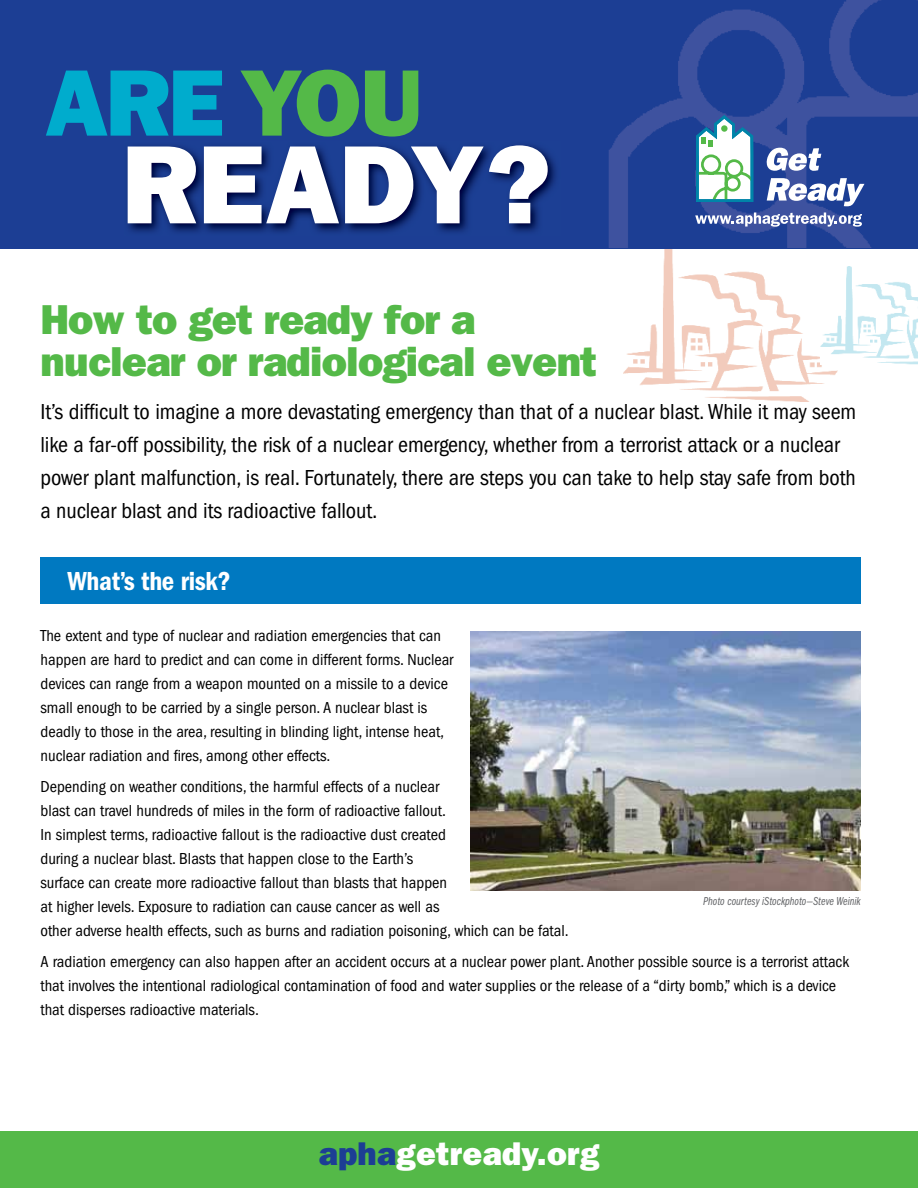
<style>
.page{position:relative;width:918px;height:1188px;background:#fff}
.page>*{position:absolute;margin:0;border:0;box-sizing:border-box;transform-origin:0 0}
.t1{font:800 111.9px "Franklin Gothic";color:#fff}
.t2{font:800 94.8px "Franklin Gothic";letter-spacing:-.02em;color:#00accd}
.t3{font:800 42px/42px "Franklin Gothic";letter-spacing:-.02em;color:#54b948}
.t4{font:800 33px "Franklin Gothic";letter-spacing:.01em;color:#fff}
.t5{font:600 condensed 27px "Franklin Gothic";letter-spacing:-.01em;color:#fff}
.t6{font:condensed 22.5px/33px "Franklin Gothic";letter-spacing:-.005em;color:#000}
.t7{font:condensed 16.5px/24px "Franklin Gothic";color:#000}
.t8{font:12px "Franklin Gothic Book Cmpr Ital";color:#656669}
.s1{color:#54b948}
.s2{color:#1c3e94}
</style>
<div class="page">
<img style="left:624px;top:248px;width:213px;height:154px">
<img style="left:820px;top:266px;width:98px;height:98px">
<div style="left:0;top:0;width:918px;height:248px;background:#1c3e94"></div>
<img style="left:609px;top:0;width:309px;height:247px">
<svg style="left:767px;top:178px;width:97px;height:28px"></svg>
<svg style="left:766px;top:148px;width:55px;height:23px"></svg>
<img style="left:127px;top:144px;width:429px;height:89px">
<svg style="left:695px;top:213px;width:167px;height:14px;background:#7f8ec0"></svg>
<svg style="left:695px;top:115px;width:61px;height:88px;background:#9ac0c7"></svg>
<div style="left:40px;top:557px;width:821px;height:33px;background:#0079c1"></div>
<div style="left:40px;top:589px;width:821px;height:15px;background:#0079c1"></div>
<img style="left:471px;top:631px;width:390px;height:259px">
<div style="left:0;top:1132px;width:918px;height:56px;background:#54b948"></div>
<h2 class="t2" style="left:45px;top:47px;width:380px">ARE <span class="s1">YOU</span></h2>
<h1 class="t1" style="left:122px;top:119px;width:431px">READY?</h1>
<h3 class="t3" style="left:40px;top:299px;width:558px">How to get ready for a nuclear or radiological event</h3>
<p class="t6" style="left:40px;top:395px;width:817px">It’s difficult to imagine a more devastating emergency than that of a nuclear blast. While it may seem like a far-off possibility, the risk of a nuclear emergency, whether from a terrorist attack or a nuclear power plant malfunction, is real. Fortunately, there are steps you can take to help stay safe from both a nuclear blast and its radioactive fallout.</p>
<h3 class="t5" style="left:68px;top:566px;width:165px">What’s the risk?</h3>
<p class="t7" style="left:40px;top:624px;width:415px">The extent and type of nuclear and radiation emergencies that can happen are hard to predict and can come in different forms. Nuclear devices can range from a weapon mounted on a missile to a device small enough to be carried by a single person. A nuclear blast is deadly to those in the area, resulting in blinding light, intense heat, nuclear radiation and fires, among other effects.</p>
<p class="t7" style="left:40px;top:775px;width:530px">Depending on weather conditions, the harmful effects of a nuclear<br>blast can travel hundreds of miles in the form of radioactive fallout.<br>In simplest terms, radioactive fallout is the radioactive dust created<br>during a nuclear blast. Blasts that happen close to the Earth’s<br>surface can create more radioactive fallout than blasts that happen<br>at higher levels. Exposure to radiation can cause cancer as well as<br>other adverse health effects, such as burns and radiation poisoning, which can be fatal.</p>
<p class="t7" style="left:40px;top:950px;width:810px">A radiation emergency can also happen after an accident occurs at a nuclear power plant. Another possible source is a terrorist attack that involves the intentional radiological contamination of food and water supplies or the release of a “dirty bomb,” which is a device that disperses radioactive materials.</p>
<p class="t8" style="left:703px;top:894px;width:159px">Photo courtesy iStockphoto—Steve Weinik</p>
<h3 class="t4" style="left:319px;top:1134px;width:282px"><span class="s2">apha</span>getready.org</h3>
</div>
